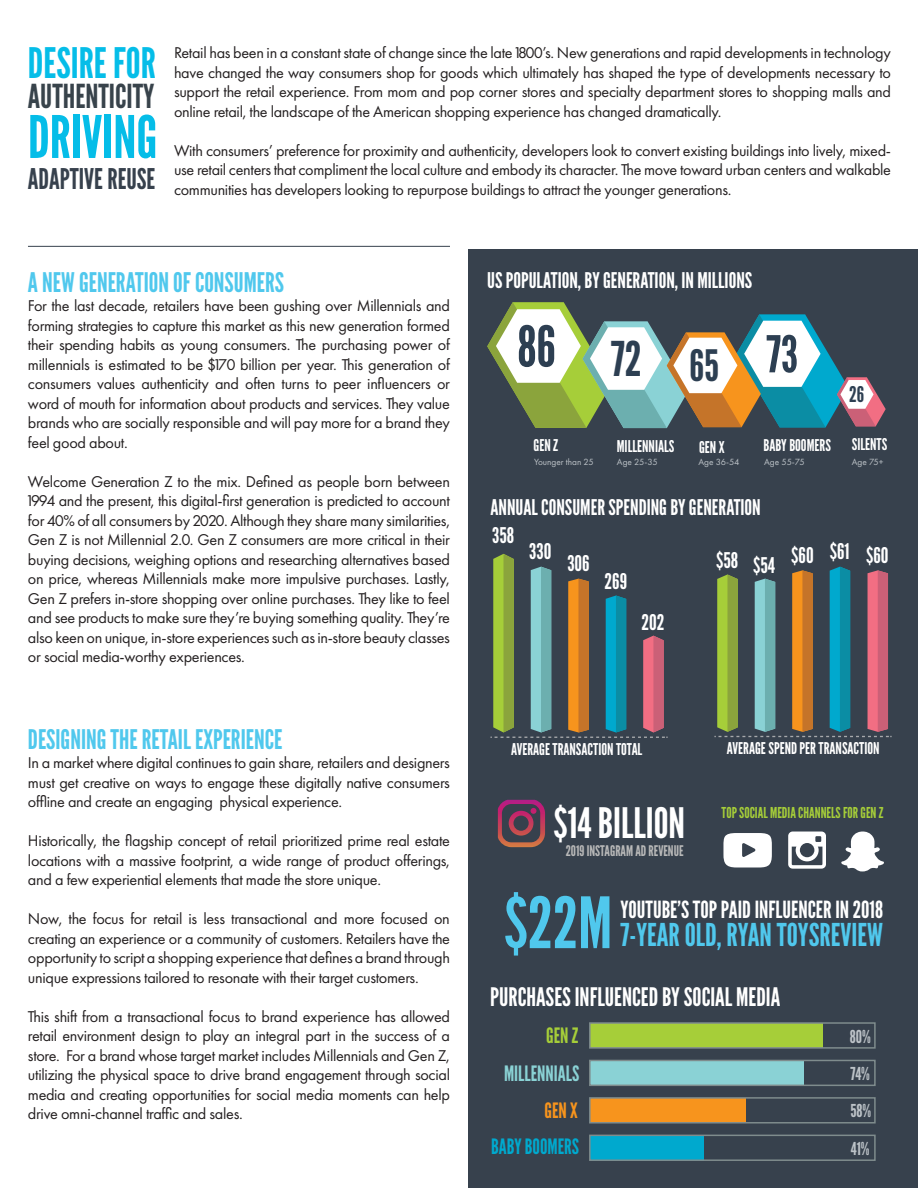
<style>
.page{position:relative;width:918px;height:1188px;background:#fff}
.page>*{position:absolute;margin:0;border:0;box-sizing:border-box;transform-origin:0 0}
.t1{font:70.5px "League Gothic";color:#50c8ed}
.t2{font:58.5px "League Gothic";color:#05bde8}
.t3{font:56.25px "League Gothic";color:#2d3f52}
.t4{font:50.7px "League Gothic";color:#2d3f52}
.t5{font:47.85px "League Gothic";color:#2d3f52}
.t6{font:42px "League Gothic";color:#fff}
.t7{font:42px "League Gothic";color:#05bde8}
.t8{font:33px "League Gothic";color:#38434b}
.t9{font:31.5px "League Gothic";color:#50c8ed}
.t10{font:28.5px "League Gothic";color:#37414d}
.t11{font:27px "League Gothic";color:#50c8ed}
.t12{font:25.5px "League Gothic";color:#fff}
.t13{font:23.7px "League Gothic";color:#fff}
.t14{font:21.6px "League Gothic";color:#fff}
.t15{font:21.6px "League Gothic";color:#2d3f52}
.t16{font:21.15px "League Gothic";color:#8ad2d5}
.t17{font:21.15px "League Gothic";color:#00a9ce}
.t18{font:21.15px "League Gothic";color:#a6ce39}
.t19{font:21.15px "League Gothic";color:#f7941d}
.t20{font:17.85px/37.2px "League Gothic";color:#bdc3c8;text-align:justify}
.t21{font:16.2px/19.5px "Futura PT";letter-spacing:-.02em;color:#231f20;text-align:justify}
.t22{font:16.2px "League Gothic";color:#fff}
.t23{font:15px "League Gothic";color:#a6ce39}
.t24{font:14.7px "League Gothic";color:#b9b9b9}
.t25{font:9.3px "Futura PT";color:#bdc3c8}
</style>
<div class="page">
<hr style="left:28px;top:246px;width:422px;height:1px;background:#37414d">
<div style="left:468px;top:249px;width:450px;height:939px;background:#37414d"></div>
<svg style="left:498px;top:800px;width:47px;height:47px"></svg>
<svg style="left:589px;top:1022px;width:287px;height:139px"></svg>
<svg style="left:490px;top:554px;width:178px;height:184px"></svg>
<svg style="left:714px;top:567px;width:178px;height:170px"></svg>
<svg style="left:487px;top:302px;width:399px;height:126px"></svg>
<svg style="left:788px;top:832px;width:38px;height:37px"></svg>
<svg style="left:841px;top:832px;width:43px;height:39px"></svg>
<svg style="left:723px;top:833px;width:49px;height:35px;background:#e2e4e6"></svg>
<p class="t7" style="left:28px;top:38px;width:130px">DESIRE FOR</p>
<p class="t8" style="left:28px;top:77px;width:128px">AUTHENTICITY</p>
<p class="t2" style="left:28px;top:102px;width:131px">DRIVING</p>
<p class="t10" style="left:28px;top:162px;width:129px">ADAPTIVE REUSE</p>
<p class="t21" style="left:174px;top:43px;width:719px">Retail has been in a constant state of change since the late 1800’s. New generations and rapid developments in technology have changed the way consumers shop for goods which ultimately has shaped the type of developments necessary to support the retail experience. From mom and pop corner stores and specialty department stores to shopping malls and online retail, the landscape of the American shopping experience has changed dramatically.</p>
<p class="t21" style="left:174px;top:141px;width:719px">With consumers’ preference for proximity and authenticity, developers look to convert existing buildings into lively, mixed&shy;use retail centers that compliment the local culture and embody its character. The move toward urban centers and walkable communities has developers looking to repurpose buildings to attract the younger generations.</p>
<p class="t11" style="left:28px;top:266px;width:258px">A NEW GENERATION OF CONSUMERS</p>
<p class="t21" style="left:28px;top:296px;width:424px">For the last decade, retailers have been gushing over Millennials and forming strategies to capture this market as this new generation formed their spending habits as young consumers. The purchasing power of millennials is estimated to be $170 billion per year. This generation of consumers values authenticity and often turns to peer influencers or word of mouth for information about products and services. They value brands who are socially responsible and will pay more for a brand they feel good about.</p>
<p class="t21" style="left:28px;top:472px;width:424px">Welcome Generation Z to the mix. Defined as people born between 1994 and the present, this digital-first generation is predicted to account for 40% of all consumers by 2020. Although they share many similarities, Gen Z is not Millennial 2.0. Gen Z consumers are more critical in their buying decisions, weighing options and researching alternatives based on price, whereas Millennials make more impulsive purchases. Lastly, Gen Z prefers in-store shopping over online purchases. They like to feel and see products to make sure they’re buying something quality. They’re also keen on unique, in-store experiences such as in-store beauty classes or social media-worthy experiences.</p>
<p class="t11" style="left:28px;top:723px;width:256px">DESIGNING THE RETAIL EXPERIENCE</p>
<p class="t21" style="left:28px;top:753px;width:424px">In a market where digital continues to gain share, retailers and designers must get creative on ways to engage these digitally native consumers offline and create an engaging physical experience.</p>
<p class="t21" style="left:28px;top:831px;width:424px">Historically, the flagship concept of retail prioritized prime real estate locations with a massive footprint, a wide range of product offerings, and a few experiential elements that made the store unique.</p>
<p class="t21" style="left:28px;top:909px;width:424px">Now, the focus for retail is less transactional and more focused on creating an experience or a community of customers. Retailers have the opportunity to script a shopping experience that defines a brand through unique expressions tailored to resonate with their target customers.</p>
<p class="t21" style="left:28px;top:1006px;width:424px">This shift from a transactional focus to brand experience has allowed retail environment design to play an integral part in the success of a store. For a brand whose target market includes Millennials and Gen Z, utilizing the physical space to drive brand engagement through social media and creating opportunities for social media moments can help drive omni-channel traffic and sales.</p>
<h3 class="t14" style="left:487px;top:267px;width:267px">US POPULATION, BY GENERATION, IN MILLIONS</h3>
<h3 class="t3" style="left:517px;top:313px;width:40px">86</h3>
<h3 class="t5" style="left:611px;top:331px;width:109px">72 <sub>65</sub></h3>
<h3 class="t4" style="left:766px;top:324px;width:33px">73</h3>
<h3 class="t15" style="left:849px;top:382px;width:17px">26</h3>
<p class="t22" style="left:534px;top:436px;width:26px">GEN Z</p>
<p class="t22" style="left:617px;top:437px;width:59px">MILLENNIALS</p>
<p class="t22" style="left:699px;top:437px;width:27px">GEN X</p>
<p class="t22" style="left:852px;top:435px;width:37px">SILENTS</p>
<p class="t22" style="left:763px;top:436px;width:69px">BABY BOOMERS</p>
<p class="t25" style="left:534px;top:456px;width:61px">Younger than 25</p>
<p class="t25" style="left:617px;top:456px;width:42px">Age 25-35</p>
<p class="t25" style="left:698px;top:456px;width:43px">Age 36-54</p>
<p class="t25" style="left:764px;top:456px;width:42px">Age 55-75</p>
<p class="t25" style="left:852px;top:456px;width:33px">Age 75+</p>
<h3 class="t14" style="left:490px;top:495px;width:272px">ANNUAL CONSUMER SPENDING BY GENERATION</h3>
<h3 class="t14" style="left:492px;top:522px;width:24px">358</h3>
<h3 class="t14" style="left:529px;top:538px;width:24px">330</h3>
<h3 class="t14" style="left:567px;top:551px;width:24px">306</h3>
<h3 class="t14" style="left:605px;top:569px;width:24px">269</h3>
<h3 class="t14" style="left:642px;top:609px;width:25px">202</h3>
<h3 class="t14" style="left:716px;top:550px;width:60px">$58 $54</h3>
<h3 class="t14" style="left:791px;top:542px;width:99px">$60 $61 $60</h3>
<p class="t22" style="left:511px;top:740px;width:133px">AVERAGE TRANSACTION TOTAL</p>
<p class="t6" style="left:554px;top:798px;width:133px">$14 BILLION</p>
<p class="t24" style="left:566px;top:842px;width:119px">2019 INSTAGRAM AD REVENUE</p>
<p class="t22" style="left:727px;top:739px;width:154px">AVERAGE SPEND PER TRANSACTION</p>
<p class="t23" style="left:722px;top:803px;width:163px">TOP SOCIAL MEDIA CHANNELS FOR GEN Z</p>
<p class="t1" style="left:504px;top:881px;width:110px">$22M</p>
<p class="t13" style="left:621px;top:895px;width:264px">YOUTUBE’S TOP PAID INFLUENCER IN 2018</p>
<p class="t9" style="left:621px;top:916px;width:264px">7-YEAR OLD, RYAN TOYSREVIEW</p>
<p class="t12" style="left:490px;top:982px;width:291px">PURCHASES INFLUENCED BY SOCIAL MEDIA</p>
<h3 class="t18" style="left:546px;top:1023px;width:34px">GEN Z</h3>
<h3 class="t16" style="left:504px;top:1060px;width:77px">MILLENNIALS</h3>
<h3 class="t19" style="left:545px;top:1098px;width:35px">GEN X</h3>
<h3 class="t17" style="left:491px;top:1134px;width:90px">BABY BOOMERS</h3>
<p class="t20" style="left:850px;top:1018px;width:23px">80% 74% 58% 41%</p>
</div>
